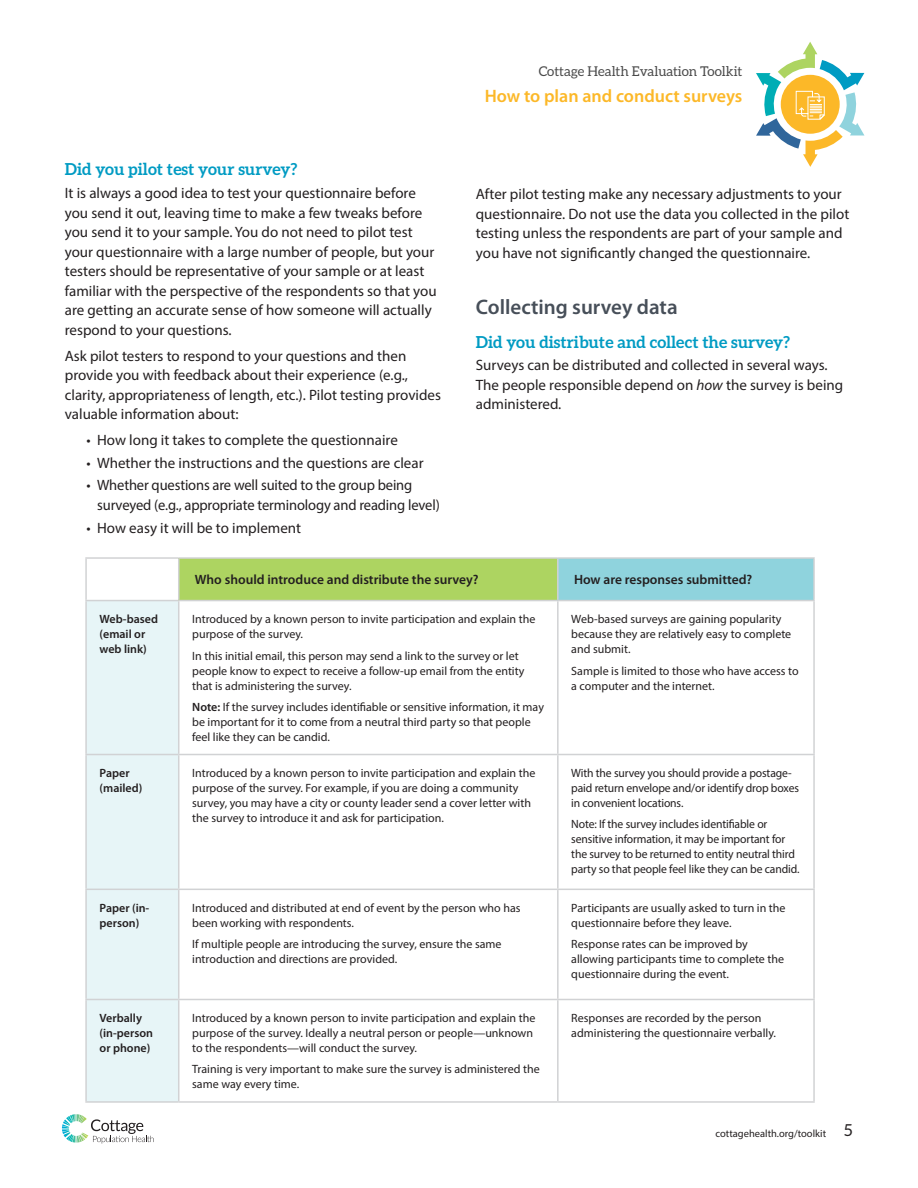
<style>
.page{position:relative;width:918px;height:1188px;background:#fff}
.page>*{position:absolute;margin:0;border:0;box-sizing:border-box;transform-origin:0 0}
.template_case_study{font:600 21px "Myriad Pro";color:#474f59}
.t1{font:600 18px "Myriad Pro";color:#fcb828}
.subheads{font:700 16.5px "Aleo";color:#009bc3}
.t2{font:16.5px "Aleo";color:#231f20}
.body{font:15px/19.5px "Myriad Pro";color:#231f20}
.Bullets{font:15px/19.5px "Myriad Pro";letter-spacing:-.005em;color:#231f20}
.case_study_8_10{font:600 13.5px "Myriad Pro";color:#231f20}
.t3{font:13.5px "Aleo";color:#4a4a4a}
.case_study_8_10-2{font:12px/15px "Myriad Pro";color:#231f20}
.case_study_8_10-3{font:600 12px/15px "Myriad Pro";color:#231f20}
.t4{font:10.5px "Myriad Pro";color:#231f20}
.s1{font-style:italic}
.s2{font-weight:600}
</style>
<div class="page">
<svg style="left:62px;top:1114px;width:92px;height:30px"></svg>
<svg style="left:756px;top:42px;width:108px;height:125px"></svg>
<div style="left:179px;top:558px;width:379px;height:43px;background:#add461"></div>
<div style="left:558px;top:558px;width:256px;height:43px;background:#8fd3dd"></div>
<div style="left:87px;top:601px;width:91px;height:500px;background:#e7f5f7"></div>
<hr style="left:85px;top:557px;width:94px;height:2px;background:#d1d2d4">
<hr style="left:85px;top:559px;width:2px;height:41px;background:#d1d2d4">
<hr style="left:179px;top:557px;width:379px;height:2px;background:#d1d2d4">
<hr style="left:178px;top:559px;width:1px;height:41px;background:#d1d2d4">
<hr style="left:558px;top:557px;width:257px;height:2px;background:#d1d2d4">
<hr style="left:557px;top:559px;width:2px;height:41px;background:#d1d2d4">
<hr style="left:813px;top:559px;width:2px;height:41px;background:#d1d2d4">
<hr style="left:85px;top:600px;width:94px;height:1px;background:#d1d2d4">
<hr style="left:85px;top:601px;width:2px;height:153px;background:#d1d2d4">
<hr style="left:179px;top:600px;width:379px;height:1px;background:#d1d2d4">
<hr style="left:178px;top:601px;width:1px;height:153px;background:#d1d2d4">
<hr style="left:558px;top:600px;width:257px;height:1px;background:#d1d2d4">
<hr style="left:557px;top:601px;width:2px;height:153px;background:#d1d2d4">
<hr style="left:813px;top:601px;width:2px;height:153px;background:#d1d2d4">
<hr style="left:85px;top:754px;width:94px;height:1px;background:#d1d2d4">
<hr style="left:85px;top:755px;width:2px;height:134px;background:#d1d2d4">
<hr style="left:179px;top:754px;width:379px;height:1px;background:#d1d2d4">
<hr style="left:178px;top:755px;width:1px;height:134px;background:#d1d2d4">
<hr style="left:558px;top:754px;width:257px;height:1px;background:#d1d2d4">
<hr style="left:557px;top:755px;width:2px;height:134px;background:#d1d2d4">
<hr style="left:813px;top:755px;width:2px;height:134px;background:#d1d2d4">
<hr style="left:85px;top:889px;width:94px;height:1px;background:#d1d2d4">
<hr style="left:85px;top:890px;width:2px;height:109px;background:#d1d2d4">
<hr style="left:179px;top:889px;width:379px;height:1px;background:#d1d2d4">
<hr style="left:178px;top:890px;width:1px;height:109px;background:#d1d2d4">
<hr style="left:558px;top:889px;width:257px;height:1px;background:#d1d2d4">
<hr style="left:557px;top:890px;width:2px;height:109px;background:#d1d2d4">
<hr style="left:813px;top:890px;width:2px;height:109px;background:#d1d2d4">
<hr style="left:85px;top:999px;width:94px;height:1px;background:#d1d2d4">
<hr style="left:85px;top:1000px;width:2px;height:101px;background:#d1d2d4">
<hr style="left:179px;top:999px;width:379px;height:1px;background:#d1d2d4">
<hr style="left:178px;top:1000px;width:1px;height:101px;background:#d1d2d4">
<hr style="left:558px;top:999px;width:257px;height:1px;background:#d1d2d4">
<hr style="left:557px;top:1000px;width:2px;height:101px;background:#d1d2d4">
<hr style="left:813px;top:1000px;width:2px;height:101px;background:#d1d2d4">
<hr style="left:85px;top:1101px;width:94px;height:2px;background:#d1d2d4">
<hr style="left:179px;top:1101px;width:379px;height:2px;background:#d1d2d4">
<hr style="left:558px;top:1101px;width:257px;height:2px;background:#d1d2d4">
<p class="t3" style="left:539px;top:63px;width:205px">Cottage Health Evaluation Toolkit</p>
<p class="subheads" style="left:65px;top:160px;width:234px">Did you pilot test your survey?</p>
<p class="body" style="left:65px;top:183px;width:373px">It is always a good idea to test your questionnaire before you send it out, leaving time to make a few tweaks before you send it to your sample. You do not need to pilot test your questionnaire with a large number of people, but your testers should be representative of your sample or at least familiar with the perspective of the respondents so that you are getting an accurate sense of how someone will actually respond to your questions.</p>
<p class="body" style="left:65px;top:345px;width:378px">Ask pilot testers to respond to your questions and then provide you with feedback about their experience (e.g., clarity, appropriateness of length, etc.). Pilot testing provides valuable information about:</p>
<p class="Bullets" style="left:86px;top:430px;width:313px">• How long it takes to complete the questionnaire</p>
<p class="Bullets" style="left:86px;top:453px;width:339px">• Whether the instructions and the questions are clear</p>
<p class="Bullets" style="left:97px;top:475px;width:344px;text-indent:-11px">• Whether questions are well suited to the group being surveyed (e.g., appropriate terminology and reading level)</p>
<p class="Bullets" style="left:86px;top:518px;width:216px">• How easy it will be to implement</p>
<h2 class="t1" style="left:485px;top:85px;width:259px">How to plan and conduct surveys</h2>
<p class="body" style="left:476px;top:184px;width:375px">After pilot testing make any necessary adjustments to your questionnaire. Do not use the data you collected in the pilot testing unless the respondents are part of your sample and you have not significantly changed the questionnaire.</p>
<p class="template_case_study" style="left:476px;top:294px;width:203px">Collecting survey data</p>
<p class="subheads" style="left:476px;top:332px;width:316px">Did you distribute and collect the survey?</p>
<p class="body" style="left:476px;top:355px;width:369px">Surveys can be distributed and collected in several ways.<br>The people responsible depend on <span class="s1">how</span> the survey is being administered.</p>
<p class="case_study_8_10" style="left:195px;top:571px;width:285px">Who should introduce and distribute the survey?</p>
<p class="case_study_8_10" style="left:574px;top:571px;width:180px">How are responses submitted?</p>
<p class="case_study_8_10-3" style="left:100px;top:611px;width:60px">Web-based (email or web link)</p>
<p class="case_study_8_10-2" style="left:192px;top:611px;width:345px">Introduced by a known person to invite participation and explain the purpose of the survey.</p>
<p class="case_study_8_10-2" style="left:192px;top:648px;width:334px">In this initial email, this person may send a link to the survey or let people know to expect to receive a follow-up email from the entity that is administering the survey.</p>
<p class="case_study_8_10-2" style="left:192px;top:699px;width:353px"><span class="s2">Note:</span> If the survey includes identifiable or sensitive information, it may be important for it to come from a neutral third party so that people feel like they can be candid.</p>
<p class="case_study_8_10-2" style="left:571px;top:611px;width:222px">Web-based surveys are gaining popularity because they are relatively easy to complete and submit.</p>
<p class="case_study_8_10-2" style="left:571px;top:663px;width:229px">Sample is limited to those who have access to a computer and the internet.</p>
<p class="case_study_8_10-3" style="left:100px;top:765px;width:44px">Paper (mailed)</p>
<p class="case_study_8_10-2" style="left:192px;top:765px;width:345px">Introduced by a known person to invite participation and explain the purpose of the survey. For example, if you are doing a community survey, you may have a city or county leader send a cover letter with the survey to introduce it and ask for participation.</p>
<p class="case_study_8_10-2" style="left:571px;top:765px;width:229px">With the survey you should provide a postage&shy;paid return envelope and/or identify drop boxes in convenient locations.</p>
<p class="case_study_8_10-2" style="left:571px;top:817px;width:230px">Note: If the survey includes identifiable or sensitive information, it may be important for the survey to be returned to entity neutral third party so that people feel like they can be candid.</p>
<p class="case_study_8_10-3" style="left:100px;top:900px;width:51px">Paper (in&shy;person)</p>
<p class="case_study_8_10-2" style="left:192px;top:900px;width:330px">Introduced and distributed at end of event by the person who has been working with respondents.</p>
<p class="case_study_8_10-2" style="left:192px;top:937px;width:311px">If multiple people are introducing the survey, ensure the same introduction and directions are provided.</p>
<p class="case_study_8_10-3" style="left:100px;top:1010px;width:55px">Verbally (in-person or phone)</p>
<p class="case_study_8_10-2" style="left:192px;top:1010px;width:345px">Introduced by a known person to invite participation and explain the purpose of the survey. Ideally a neutral person or people—unknown to the respondents—will conduct the survey.</p>
<p class="case_study_8_10-2" style="left:192px;top:1062px;width:349px">Training is very important to make sure the survey is administered the same way every time.</p>
<p class="case_study_8_10-2" style="left:571px;top:900px;width:216px">Participants are usually asked to turn in the questionnaire before they leave.</p>
<p class="case_study_8_10-2" style="left:571px;top:937px;width:214px">Response rates can be improved by allowing participants time to complete the questionnaire during the event.</p>
<p class="case_study_8_10-2" style="left:571px;top:1010px;width:206px">Responses are recorded by the person administering the questionnaire verbally.</p>
<p class="t4" style="left:716px;top:1127px;width:112px">cottagehealth.org/toolkit</p>
<h3 class="t2" style="left:844px;top:1121px;width:10px">5</h3>
</div>
